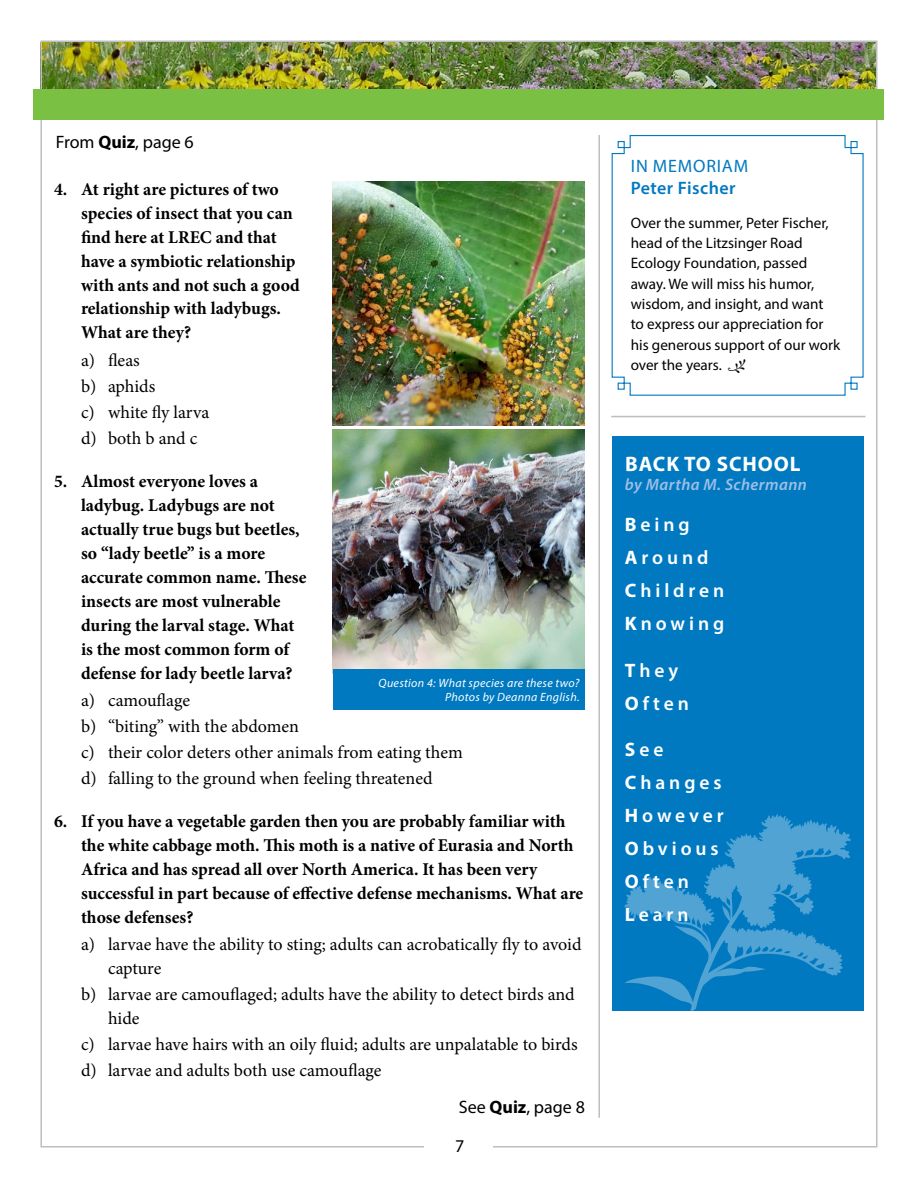
<style>
.page{position:relative;width:918px;height:1188px;background:#fff}
.page>*{position:absolute;margin:0;border:0;box-sizing:border-box;transform-origin:0 0}
.t1{font:700 21px "Myriad Pro";letter-spacing:.045em;color:#fff}
.t2{font:600 19.5px/33px "Myriad Pro";letter-spacing:.2em;color:#fff}
.t3{font:700 18px/24px "Minion Pro";color:#000}
.t4{font:18px/26.1px "Minion Pro";letter-spacing:-.005em;color:#000}
.t5{font:18px "Myriad Pro";color:#000}
.t6{font:600 18px "Myriad Pro";letter-spacing:.025em;color:#0079c1}
.t7{font:18px "Myriad Pro";letter-spacing:.045em;color:#0079c1}
.t8{font:italic 600 16.5px "Myriad Pro";letter-spacing:.025em;color:#9ebfe5}
.t9{font:15.15px/20.2px "Myriad Pro";color:#000}
.t10{font:italic 12px/14.4px "Myriad Pro";letter-spacing:.025em;color:#fff;text-align:right}
.s1{font-weight:700}
.s2{font-family:"Kfon";font-size:15px}
</style>
<div class="page">
<img style="left:43px;top:43px;width:832px;height:46px">
<div style="left:34px;top:89px;width:850px;height:31px;background:#7ac143"></div>
<hr style="left:598px;top:135px;width:2px;height:983px;background:#bcbec0">
<hr style="left:611px;top:416px;width:255px;height:1px;background:#bcbec0">
<img style="left:333px;top:429px;width:252px;height:240px">
<img style="left:332px;top:181px;width:252px;height:245px">
<div style="left:333px;top:669px;width:252px;height:41px;background:#0079c1"></div>
<div style="left:612px;top:436px;width:252px;height:575px;background:#0079c1"></div>
<svg style="left:624px;top:814px;width:227px;height:197px"></svg>
<svg style="left:611px;top:135px;width:253px;height:261px"></svg>
<p class="t5" style="left:56px;top:131px;width:140px">From <span class="s1">Quiz</span>, page 6</p>
<p class="t3" style="left:81px;top:177px;width:220px;text-indent:-27px">4. At right are pictures of two species of insect that you can find here at LREC and that have a symbiotic relationship with ants and not such a good relationship with ladybugs.<br>What are they?</p>
<p class="t4" style="left:81px;top:347px;width:130px">a) fleas<br>b) aphids<br>c) white fly larva d) both b and c</p>
<p class="t3" style="left:81px;top:469px;width:227px;text-indent:-27px">5. Almost everyone loves a ladybug. Ladybugs are not actually true bugs but beetles, so “lady beetle” is a more accurate common name. These insects are most vulnerable during the larval stage. What is the most common form of defense for lady beetle larva?</p>
<p class="t4" style="left:81px;top:687px;width:383px">a) camouflage<br>b) “biting” with the abdomen<br>c) their color deters other animals from eating them d) falling to the ground when feeling threatened</p>
<p class="t3" style="left:81px;top:809px;width:504px;text-indent:-27px">6. If you have a vegetable garden then you are probably familiar with the white cabbage moth. This moth is a native of Eurasia and North Africa and has spread all over North America. It has been very successful in part because of effective defense mechanisms. What are those defenses?</p>
<p class="t4" style="left:108px;top:932px;width:475px;line-height:24px;text-indent:-27px">a) larvae have the ability to sting; adults can acrobatically fly to avoid capture</p>
<p class="t4" style="left:108px;top:982px;width:468px;line-height:24px;text-indent:-27px">b) larvae are camouflaged; adults have the ability to detect birds and hide</p>
<p class="t4" style="left:81px;top:1032px;width:498px">c) larvae have hairs with an oily fluid; adults are unpalatable to birds d) larvae and adults both use camouflage</p>
<p class="t10" style="left:379px;top:675px;width:202px">Question 4: What species are these two?<br>Photos by Deanna English.</p>
<p class="t5" style="left:459px;top:1096px;width:128px">See <span class="s1">Quiz</span>, page 8</p>
<p class="t5" style="left:455px;top:1135px;width:11px">7</p>
<p class="t7" style="left:631px;top:155px;width:119px">IN MEMORIAM</p>
<p class="t6" style="left:631px;top:177px;width:106px">Peter Fischer</p>
<p class="t9" style="left:631px;top:213px;width:211px">Over the summer, Peter Fischer, head of the Litzsinger Road<br>Ecology Foundation, passed away. We will miss his humor, wisdom, and insight, and want to express our appreciation for his generous support of our work over the years. <span class="s2">O</span></p>
<p class="t1" style="left:625px;top:450px;width:177px">BACK TO SCHOOL</p>
<p class="t8" style="left:625px;top:474px;width:184px">by Martha M. Schermann</p>
<p class="t2" style="left:625px;top:508px;width:101px"><span class="s1">B</span>eing<br><span class="s1">A</span>round<br><span class="s1">C</span>hildren<br><span class="s1">K</span>nowing</p>
<p class="t2" style="left:625px;top:653px;width:65px"><span class="s1">T</span>hey<br><span class="s1">O</span>ften</p>
<p class="t2" style="left:625px;top:733px;width:100px"><span class="s1">S</span>ee<br><span class="s1">C</span>hanges<br><span class="s1">H</span>owever<br><span class="s1">O</span>bvious<br><span class="s1">O</span>ften<br><span class="s1">L</span>earn</p>
</div>
